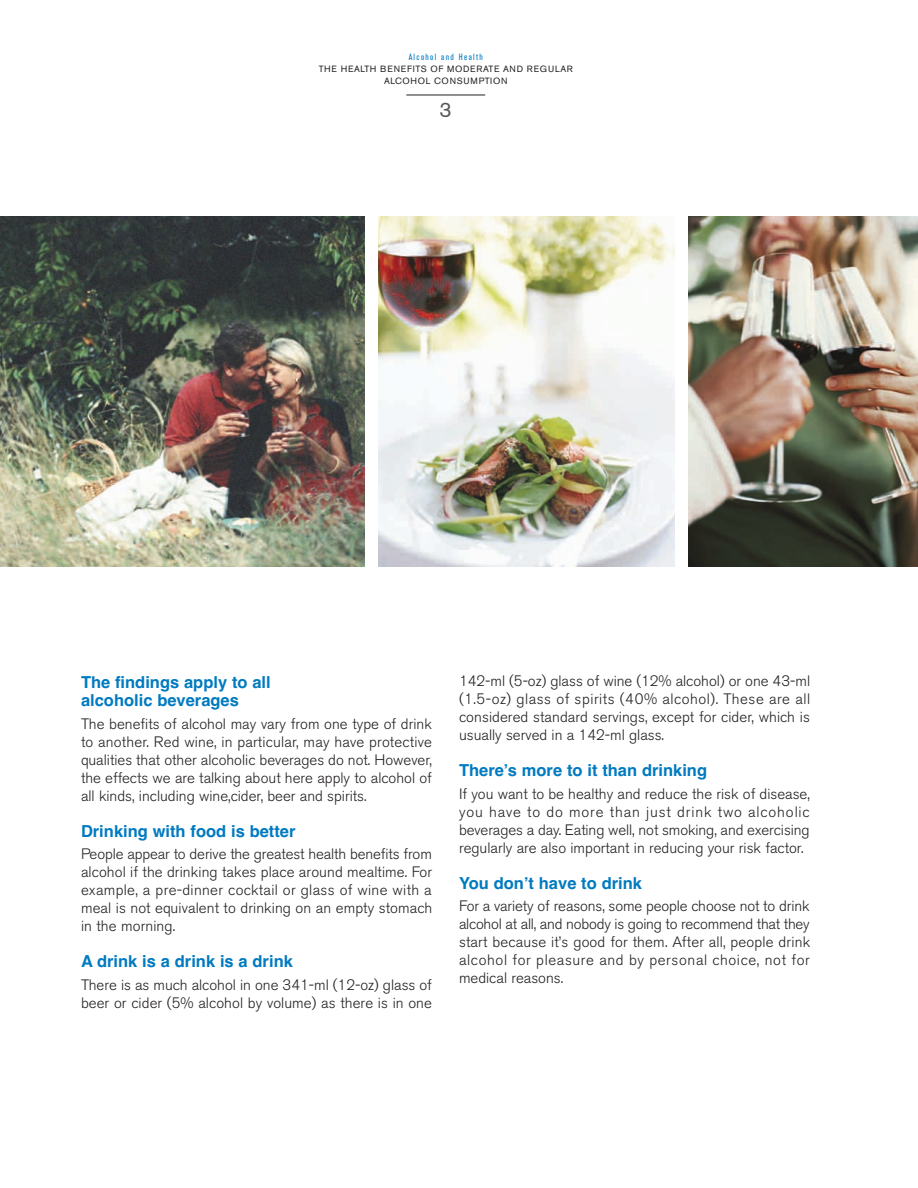
<style>
.page{position:relative;width:918px;height:1188px;background:#fff}
.page>*{position:absolute;margin:0;border:0;box-sizing:border-box;transform-origin:0 0}
.t1{font:21px "Akzidenz Grotesk BE";color:#5a5a5d}
.t2{font:700 16.5px/18px "Helvetica";color:#007ac0}
.t3{font:300 15px/18px "Akzidenz Grotesk BE";color:#231f20;text-align:justify}
.t4{font:9px/12px "Akzidenz Grotesk BE";letter-spacing:.08em;color:#231f20;text-align:center}
.t5{font:condensed 9px "Akzidenz Grotesk BE";letter-spacing:.15em;color:#007ac0}
</style>
<div class="page">
<hr style="left:406px;top:95px;width:79px;height:1px;background:#231f20">
<img style="left:688px;top:216px;width:230px;height:351px">
<img style="left:0;top:216px;width:364px;height:351px">
<img style="left:378px;top:216px;width:297px;height:351px">
<p class="t5" style="left:409px;top:54px;width:76px">Alcohol and Health</p>
<p class="t4" style="left:319px;top:64px;width:256px">THE HEALTH BENEFITS OF MODERATE AND REGULAR<br>ALCOHOL CONSUMPTION</p>
<h1 class="t1" style="left:440px;top:103px;width:14px">3</h1>
<p class="t2" style="left:81px;top:673px;width:191px">The findings apply to all alcoholic beverages</p>
<p class="t3" style="left:81px;top:716px;width:353px">The benefits of alcohol may vary from one type of drink to another. Red wine, in particular, may have protective qualities that other alcoholic beverages do not. However, the effects we are talking about here apply to alcohol of all kinds, including wine,cider, beer and spirits.</p>
<p class="t2" style="left:81px;top:822px;width:216px">Drinking with food is better</p>
<p class="t3" style="left:81px;top:846px;width:353px">People appear to derive the greatest health benefits from alcohol if the drinking takes place around mealtime. For example, a pre-dinner cocktail or glass of wine with a meal is not equivalent to drinking on an empty stomach in the morning.</p>
<p class="t2" style="left:81px;top:953px;width:213px">A drink is a drink is a drink</p>
<p class="t3" style="left:81px;top:977px;width:352px">There is as much alcohol in one 341-ml (12-oz) glass of beer or cider (5% alcohol by volume) as there is in one</p>
<p class="t3" style="left:459px;top:673px;width:353px">142-ml (5-oz) glass of wine (12% alcohol) or one 43-ml (1.5-oz) glass of spirits (40% alcohol). These are all considered standard servings, except for cider, which is usually served in a 142-ml glass.</p>
<p class="t2" style="left:459px;top:762px;width:250px">There’s more to it than drinking</p>
<p class="t3" style="left:459px;top:786px;width:352px">If you want to be healthy and reduce the risk of disease, you have to do more than just drink two alcoholic beverages a day. Eating well, not smoking, and exercising regularly are also important in reducing your risk factor.</p>
<p class="t2" style="left:459px;top:874px;width:185px">You don’t have to drink</p>
<p class="t3" style="left:459px;top:898px;width:353px">For a variety of reasons, some people choose not to drink alcohol at all, and nobody is going to recommend that they start because it’s good for them. After all, people drink alcohol for pleasure and by personal choice, not for medical reasons.</p>
</div>
